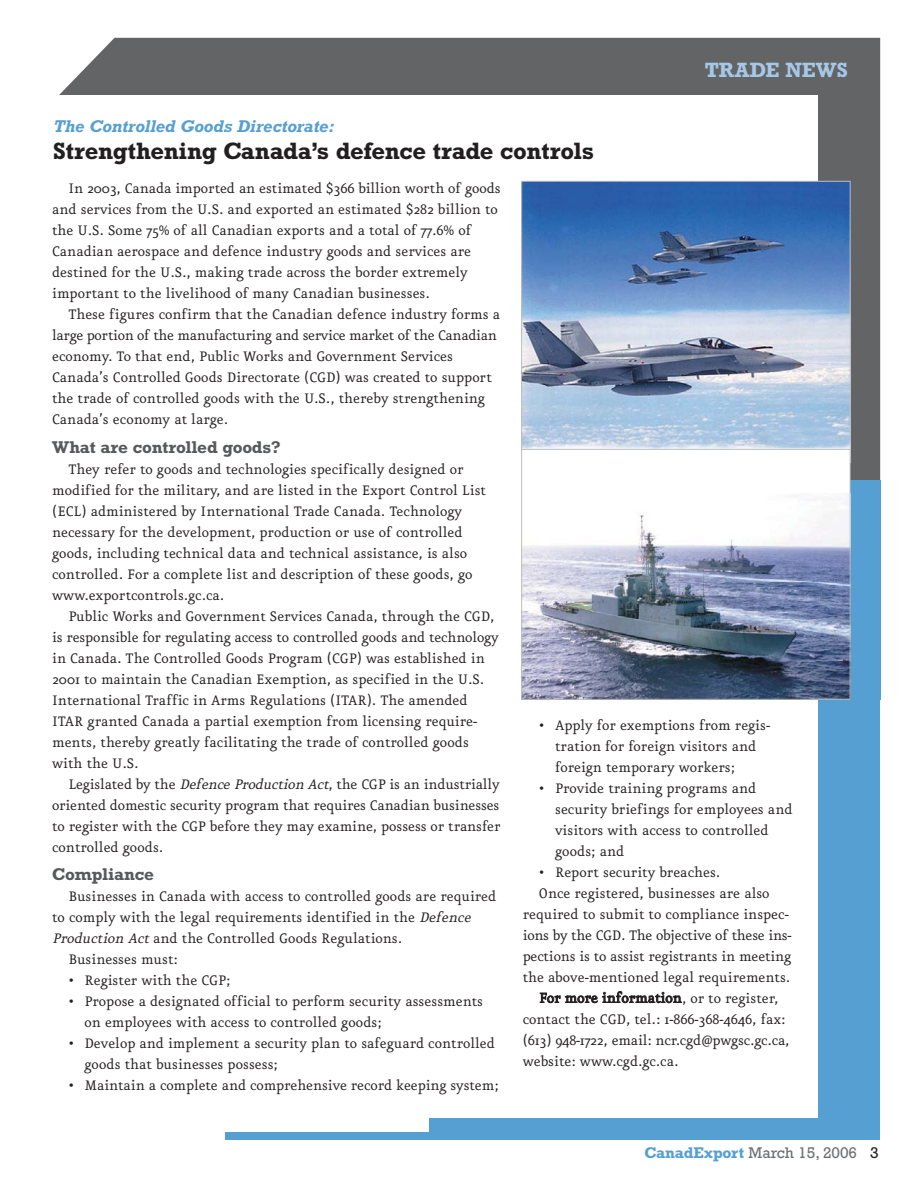
<style>
.page{position:relative;width:918px;height:1188px;background:#fff}
.page>*{position:absolute;margin:0;border:0;box-sizing:border-box;transform-origin:0 0}
.t1{font:700 24px "Rockwell";letter-spacing:-.01em;color:#231f20}
.t2{font:700 21px "Rockwell";color:#a7c7e6}
.t3{font:700 17.25px "Rockwell";letter-spacing:-.01em;color:#58595b}
.t4{font:italic 700 17.25px "Rockwell";letter-spacing:-.01em;color:#559fd3}
.t5{font:16.5px/21px "Eureka";color:#231f20}
.t6{font:15.75px "Rockwell";color:#6c6e70}
.s1{font-style:italic}
.s2{font-weight:700;color:#559fd3}
.s3{color:#231f20}
</style>
<div class="page">
<div style="left:38px;top:623px;width:842px;height:516px;background:#559fd3"></div>
<div style="left:59px;top:38px;width:821px;height:442px;background:#636466"></div>
<div style="left:30px;top:95px;width:788px;height:1044px;background:#fff"></div>
<div style="left:430px;top:1118px;width:450px;height:21px;background:#559fd3"></div>
<div style="left:226px;top:1132px;width:654px;height:7px;background:#559fd3"></div>
<div style="left:818px;top:480px;width:62px;height:220px;background:#559fd3"></div>
<img style="left:523px;top:183px;width:326px;height:266px">
<div style="left:522px;top:449px;width:328px;height:250px;background:#fff"></div>
<img style="left:523px;top:493px;width:325px;height:205px">
<div style="left:521px;top:449px;width:329px;height:251px;border:1px solid #bbbdbf"></div>
<p class="t4" style="left:53px;top:120px;width:283px">The Controlled Goods Directorate:</p>
<h1 class="t1" style="left:53px;top:143px;width:542px">Strengthening Canada’s defence trade controls</h1>
<p class="t2" style="left:705px;top:63px;width:145px">TRADE NEWS</p>
<p class="t5" style="left:52px;top:179px;width:450px;text-indent:16px">In 2003, Canada imported an estimated $366 billion worth of goods and services from the U.S. and exported an estimated $282 billion to the U.S. Some 75% of all Canadian exports and a total of 77.6% of Canadian aerospace and defence industry goods and services are destined for the U.S., making trade across the border extremely important to the livelihood of many Canadian businesses.</p>
<p class="t5" style="left:52px;top:305px;width:450px;text-indent:16px">These figures confirm that the Canadian defence industry forms a large portion of the manufacturing and service market of the Canadian economy. To that end, Public Works and Government Services Canada’s Controlled Goods Directorate (CGD) was created to support the trade of controlled goods with the U.S., thereby strengthening Canada’s economy at large.</p>
<p class="t3" style="left:52px;top:441px;width:230px">What are controlled goods?</p>
<p class="t5" style="left:52px;top:460px;width:435px;text-indent:16px">They refer to goods and technologies specifically designed or modified for the military, and are listed in the Export Control List (ECL) administered by International Trade Canada. Technology necessary for the development, production or use of controlled goods, including technical data and technical assistance, is also controlled. For a complete list and description of these goods, go www.exportcontrols.gc.ca.</p>
<p class="t5" style="left:52px;top:607px;width:448px;text-indent:16px">Public Works and Government Services Canada, through the CGD, is responsible for regulating access to controlled goods and technology in Canada. The Controlled Goods Program (CGP) was established in 2001 to maintain the Canadian Exemption, as specified in the U.S.<br>International Traffic in Arms Regulations (ITAR). The amended ITAR granted Canada a partial exemption from licensing require&shy;ments, thereby greatly facilitating the trade of controlled goods with the U.S.</p>
<p class="t5" style="left:52px;top:775px;width:450px;text-align:justify;text-indent:16px">Legislated by the <span class="s1">Defence Production Act</span>, the CGP is an industrially oriented domestic security program that requires Canadian businesses to register with the CGP before they may examine, possess or transfer controlled goods.</p>
<p class="t3" style="left:52px;top:868px;width:103px">Compliance</p>
<p class="t5" style="left:68px;top:888px;width:429px">Businesses in Canada with access to controlled goods are required</p>
<p class="t5" style="left:52px;top:909px;width:423px">to comply with the legal requirements identified in the <span class="s1">Defence</span></p>
<p class="t5" style="left:52px;top:930px;width:352px"><span class="s1">Production Act</span>and the Controlled Goods Regulations.</p>
<p class="t5" style="left:68px;top:951px;width:111px">Businesses must:</p>
<p class="t5" style="left:68px;top:972px;width:164px">• Register with the CGP;</p>
<p class="t5" style="left:85px;top:993px;width:400px;text-indent:-16px">• Propose a designated official to perform security assessments on employees with access to controlled goods;</p>
<p class="t5" style="left:85px;top:1035px;width:412px;text-indent:-16px">• Develop and implement a security plan to safeguard controlled goods that businesses possess;</p>
<p class="t5" style="left:68px;top:1077px;width:432px">• Maintain a complete and comprehensive record keeping system;</p>
<p class="t5" style="left:555px;top:716px;width:217px;text-indent:-16px">• Apply for exemptions from regis&shy;tration for foreign visitors and foreign temporary workers;</p>
<p class="t5" style="left:555px;top:779px;width:239px;text-indent:-16px">• Provide training programs and security briefings for employees and visitors with access to controlled goods; and</p>
<p class="t5" style="left:539px;top:863px;width:183px">• Report security breaches.</p>
<p class="t5" style="left:539px;top:884px;width:232px">Once registered, businesses are also</p>
<p class="t5" style="left:523px;top:905px;width:268px">required to submit to compliance inspec-</p>
<p class="t5" style="left:523px;top:926px;width:271px">ions by the CGD. The objective of these ins-</p>
<p class="t5" style="left:523px;top:947px;width:270px">pections is to assist registrants in meeting</p>
<p class="t5" style="left:523px;top:968px;width:269px">the above-mentioned legal requirements.</p>
<p class="t5" style="left:539px;top:989px;width:241px">For more information, or to register,</p>
<p class="t5" style="left:523px;top:1010px;width:264px">contact the CGD, tel.: 1-866-368-4646, fax:</p>
<p class="t5" style="left:523px;top:1031px;width:268px">(613) 948-1722, email: ncr.cgd@pwgsc.gc.ca,</p>
<p class="t5" style="left:523px;top:1052px;width:157px">website: www.cgd.gc.ca.</p>
<p class="t6" style="left:645px;top:1147px;width:236px"><span class="s2">CanadExport</span> March 15, 2006 <span class="s3">3</span></p>
</div>
